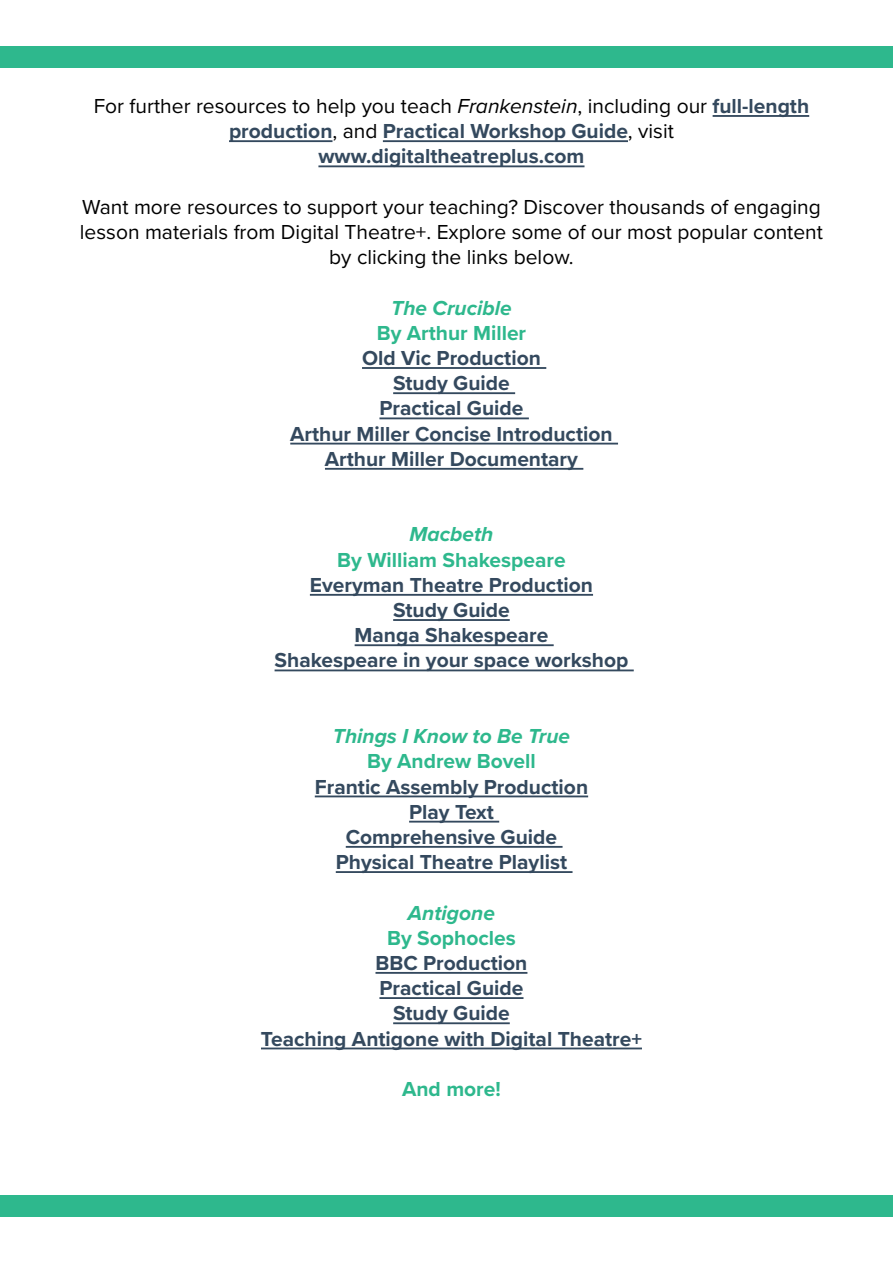
<style>
.page{position:relative;width:893px;height:1263px;background:#fff}
.page>*{position:absolute;margin:0;border:0;box-sizing:border-box;transform-origin:0 0}
.t1{font:700 21px/25.2px "Proxima Nova";color:#34495e;text-align:center}
.t2{font:21px/25.2px "Proxima Nova";color:#000;text-align:center}
.t3{font:700 21px "Proxima Nova";color:#2eb88d}
.t4{font:italic 700 21px "Proxima Nova";color:#2eb88d}
.s1{font-weight:400;color:#000}
.s2{font-weight:400;font-style:italic;color:#000}
</style>
<div class="page">
<hr style="left:713px;top:115px;width:96px;height:2px;background:#34495e">
<hr style="left:229px;top:140px;width:103px;height:2px;background:#34495e">
<hr style="left:383px;top:140px;width:245px;height:2px;background:#34495e">
<hr style="left:318px;top:165px;width:266px;height:2px;background:#34495e">
<hr style="left:362px;top:367px;width:184px;height:2px;background:#34495e">
<hr style="left:393px;top:392px;width:122px;height:2px;background:#34495e">
<hr style="left:379px;top:417px;width:150px;height:2px;background:#34495e">
<hr style="left:290px;top:443px;width:328px;height:1px;background:#34495e">
<hr style="left:325px;top:468px;width:258px;height:2px;background:#34495e">
<hr style="left:310px;top:594px;width:283px;height:2px;background:#34495e">
<hr style="left:393px;top:619px;width:117px;height:2px;background:#34495e">
<hr style="left:355px;top:644px;width:199px;height:2px;background:#34495e">
<hr style="left:275px;top:669px;width:359px;height:2px;background:#34495e">
<hr style="left:315px;top:795px;width:273px;height:2px;background:#34495e">
<hr style="left:409px;top:821px;width:90px;height:1px;background:#34495e">
<hr style="left:346px;top:846px;width:217px;height:2px;background:#34495e">
<hr style="left:336px;top:871px;width:236px;height:2px;background:#34495e">
<hr style="left:375px;top:972px;width:152px;height:2px;background:#34495e">
<hr style="left:379px;top:997px;width:144px;height:2px;background:#34495e">
<hr style="left:393px;top:1022px;width:117px;height:2px;background:#34495e">
<hr style="left:261px;top:1047px;width:381px;height:2px;background:#34495e">
<div style="left:0;top:47px;width:893px;height:21px;background:#2eb88d"></div>
<div style="left:0;top:1195px;width:893px;height:21px;background:#2eb88d"></div>
<p class="t1" style="left:94px;top:93px;width:717px"><span class="s1">For further resources to help you teach</span> <span class="s2">Frankenstein</span><span class="s1">, including our</span> full-length production<span class="s1">, and</span> Practical Workshop Guide<span class="s1">, visit </span>www.digitaltheatreplus.com</p>
<p class="t2" style="left:80px;top:193px;width:745px">Want more resources to support your teaching? Discover thousands of engaging lesson materials from Digital Theatre+. Explore some of our most popular content by clicking the links below.</p>
<p class="t4" style="left:391px;top:292px;width:122px">The Crucible</p>
<p class="t3" style="left:377px;top:317px;width:151px">By Arthur Miller</p>
<p class="t1" style="left:290px;top:345px;width:324px">Old Vic Production<br>Study Guide<br>Practical Guide<br>Arthur Miller Concise Introduction<br>Arthur Miller Documentary</p>
<p class="t4" style="left:409px;top:519px;width:85px">Macbeth</p>
<p class="t3" style="left:337px;top:544px;width:230px">By William Shakespeare</p>
<p class="t1" style="left:275px;top:572px;width:355px">Everyman Theatre Production<br>Study Guide<br>Manga Shakespeare<br>Shakespeare in your space workshop</p>
<p class="t4" style="left:333px;top:720px;width:239px">Things I Know to Be True</p>
<p class="t3" style="left:367px;top:746px;width:170px">By Andrew Bovell</p>
<p class="t1" style="left:315px;top:773px;width:275px">Frantic Assembly Production<br>Play Text<br>Comprehensive Guide<br>Physical Theatre Playlist</p>
<p class="t4" style="left:408px;top:897px;width:89px">Antigone</p>
<p class="t3" style="left:387px;top:922px;width:130px">By Sophocles</p>
<p class="t1" style="left:261px;top:950px;width:382px">BBC Production<br>Practical Guide<br>Study Guide<br>Teaching Antigone with Digital Theatre+</p>
<p class="t3" style="left:402px;top:1073px;width:100px">And more!</p>
</div>
